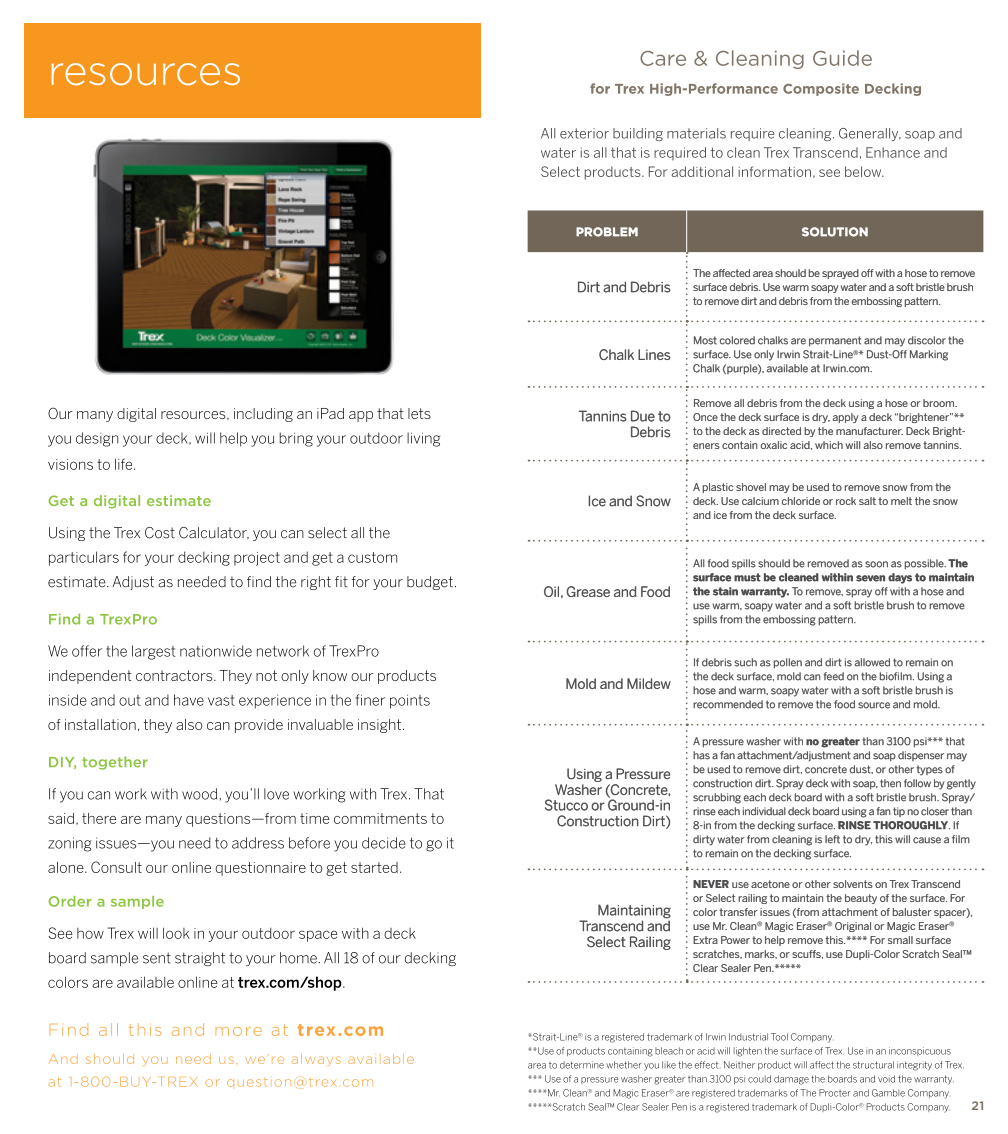
<style>
.page{position:relative;width:1008px;height:1134px;background:#fff}
.page>*{position:absolute;margin:0;border:0;box-sizing:border-box;transform-origin:0 0}
.t1{font:14px/15.8px "Benton Sans";letter-spacing:-.01em;color:#4d4d4f;text-align:right}
.t2{font:700 12.25px "Gotham";color:#fff}
.t3{font:500 12.25px "Gotham";color:#726658}
.t4{font:10.5px/14px "Benton Sans";color:#4d4d4f}
.t5{font:10.5px/14px "Benton Sans";letter-spacing:-.02em;color:#4d4d4f}
.s1{font-weight:700}
</style>
<div class="page">
<div style="left:24px;top:24px;width:457px;height:94px;background:#f8971d"></div>
<svg style="left:528px;top:210px;width:456px;height:773px"></svg>
<svg style="left:52px;top:63px;width:188px;height:22px"></svg>
<svg style="left:48px;top:1076px;width:325px;height:13px"></svg>
<svg style="left:48px;top:1053px;width:366px;height:13px"></svg>
<svg style="left:50px;top:1023px;width:333px;height:13px"></svg>
<svg style="left:48px;top:977px;width:296px;height:14px"></svg>
<svg style="left:49px;top:952px;width:407px;height:14px"></svg>
<svg style="left:49px;top:927px;width:367px;height:15px"></svg>
<svg style="left:49px;top:896px;width:115px;height:13px"></svg>
<svg style="left:48px;top:862px;width:353px;height:14px"></svg>
<svg style="left:48px;top:837px;width:406px;height:14px"></svg>
<svg style="left:48px;top:813px;width:396px;height:14px"></svg>
<svg style="left:49px;top:788px;width:395px;height:14px"></svg>
<svg style="left:49px;top:756px;width:99px;height:14px"></svg>
<svg style="left:48px;top:719px;width:356px;height:14px"></svg>
<svg style="left:49px;top:694px;width:381px;height:14px"></svg>
<svg style="left:49px;top:670px;width:387px;height:14px"></svg>
<svg style="left:48px;top:645px;width:330px;height:14px"></svg>
<svg style="left:49px;top:614px;width:108px;height:11px"></svg>
<svg style="left:48px;top:576px;width:408px;height:14px"></svg>
<svg style="left:49px;top:552px;width:348px;height:14px"></svg>
<svg style="left:49px;top:527px;width:341px;height:14px"></svg>
<svg style="left:49px;top:495px;width:162px;height:13px"></svg>
<svg style="left:48px;top:459px;width:87px;height:11px"></svg>
<svg style="left:48px;top:432px;width:392px;height:14px"></svg>
<svg style="left:49px;top:408px;width:381px;height:14px"></svg>
<img style="left:93px;top:138px;width:301px;height:236px">
<svg style="left:590px;top:83px;width:331px;height:13px"></svg>
<svg style="left:640px;top:50px;width:232px;height:19px"></svg>
<svg style="left:541px;top:166px;width:342px;height:14px"></svg>
<svg style="left:541px;top:147px;width:406px;height:13px"></svg>
<svg style="left:541px;top:128px;width:421px;height:13px"></svg>
<svg style="left:528px;top:1033px;width:436px;height:79px"></svg>
<p class="t2" style="left:576px;top:225px;width:64px">PROBLEM</p>
<p class="t2" style="left:802px;top:225px;width:68px">SOLUTION</p>
<h1 class="t1" style="left:577px;top:279px;width:96px">Dirt and Debris</h1>
<h1 class="t1" style="left:599px;top:347px;width:74px">Chalk Lines</h1>
<p class="t5" style="left:693px;top:266px;width:284px">The affected area should be sprayed off with a hose to remove surface debris. Use warm soapy water and a soft bristle brush to remove dirt and debris from the embossing pattern.</p>
<p class="t4" style="left:693px;top:333px;width:272px">Most colored chalks are permanent and may discolor the surface. Use only Irwin Strait-Line<sup>®</sup>* Dust-Off Marking<br>Chalk (purple), available at Irwin.com.</p>
<h1 class="t1" style="left:578px;top:408px;width:94px">Tannins Due to<br>Debris</h1>
<p class="t4" style="left:693px;top:396px;width:274px">Remove all debris from the deck using a hose or broom.<br>Once the deck surface is dry, apply a deck “brightener”** to the deck as directed by the manufacturer. Deck Bright&shy;eners contain oxalic acid, which will also remove tannins.</p>
<h1 class="t1" style="left:588px;top:493px;width:85px">Ice and Snow</h1>
<h1 class="t1" style="left:543px;top:584px;width:129px">Oil, Grease and Food</h1>
<h1 class="t1" style="left:565px;top:676px;width:107px">Mold and Mildew</h1>
<h1 class="t1" style="left:544px;top:766px;width:129px">Using a Pressure<br>Washer (Concrete,<br>Stucco or Ground-in<br>Construction Dirt)</h1>
<h1 class="t1" style="left:579px;top:902px;width:93px">Maintaining<br>Transcend and<br>Select Railing</h1>
<p class="t4" style="left:693px;top:480px;width:266px">A plastic shovel may be used to remove snow from the deck. Use calcium chloride or rock salt to melt the snow and ice from the deck surface.</p>
<p class="t4" style="left:693px;top:556px;width:283px">All food spills should be removed as soon as possible. <span class="s1">The surface must be cleaned within seven days to maintain the stain warranty.</span> To remove, spray off with a hose and use warm, soapy water and a soft bristle brush to remove spills from the embossing pattern.</p>
<p class="t4" style="left:693px;top:655px;width:262px;text-align:justify">If debris such as pollen and dirt is allowed to remain on the deck surface, mold can feed on the biofilm. Using a hose and warm, soapy water with a soft bristle brush is recommended to remove the food source and mold.</p>
<p class="t4" style="left:693px;top:734px;width:284px">A pressure washer with <span class="s1">no greater</span> than 3100 psi*** that has a fan attachment/adjustment and soap dispenser may be used to remove dirt, concrete dust, or other types of construction dirt. Spray deck with soap, then follow by gently scrubbing each deck board with a soft bristle brush. Spray/ rinse each individual deck board using a fan tip no closer than 8-in from the decking surface. <span class="s1">RINSE THOROUGHLY</span>. If dirty water from cleaning is left to dry, this will cause a film to remain on the decking surface.</p>
<p class="t4" style="left:693px;top:877px;width:282px"><span class="s1">NEVER</span> use acetone or other solvents on Trex Transcend or Select railing to maintain the beauty of the surface. For color transfer issues (from attachment of baluster spacer), use Mr. Clean<sup>®</sup> Magic Eraser<sup>®</sup> Original or Magic Eraser<sup>® </sup>Extra Power to help remove this.**** For small surface scratches, marks, or scuffs, use Dupli-Color Scratch Seal™ Clear Sealer Pen.*****</p>
<p class="t3" style="left:972px;top:1099px;width:14px">21</p>
</div>
